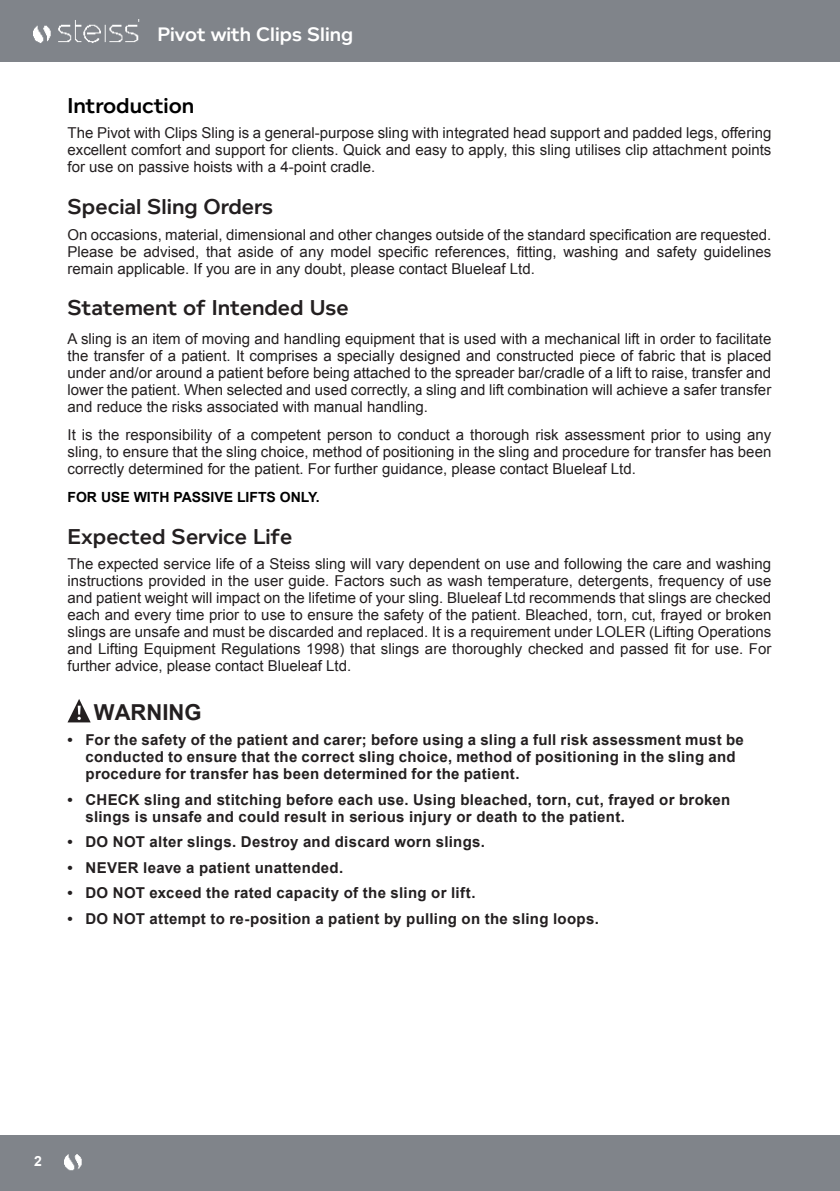
<style>
.page{position:relative;width:840px;height:1191px;background:#fff}
.page>*{position:absolute;margin:0;border:0;box-sizing:border-box;transform-origin:0 0}
.Body{font:600 22px "Foundry Context";color:#231f20}
.t1{font:600 22px "Foundry Context";color:#000}
.Warning{font:700 22px "Arial";color:#231f20}
.t2{font:600 20px "Foundry Context";color:#fff}
.t3{font:15px/17px "Arial";color:#231f20;text-align:justify}
.Tabbed_Body{font:700 15px/17px "Arial";letter-spacing:.02em;color:#231f20}
.t4{font:700 14px "Arial";color:#000}
.t5{font:700 14px "Arial";color:#fff}
</style>
<div class="page">
<div style="left:0;top:1135px;width:839px;height:56px;background:#80848a"></div>
<img style="left:65px;top:1154px;width:17px;height:17px">
<div style="left:0;top:0;width:839px;height:61px;background:#80848a"></div>
<img style="left:33px;top:19px;width:107px;height:24px">
<svg style="left:67px;top:699px;width:24px;height:23px"></svg>
<h2 class="t2" style="left:157px;top:23px;width:197px">Pivot with Clips Sling</h2>
<p class="t1" style="left:67px;top:92px;width:128px">Introduction</p>
<p class="t3" style="left:67px;top:124px;width:705px">The Pivot with Clips Sling is a general-purpose sling with integrated head support and padded legs, offering excellent comfort and support for clients. Quick and easy to apply, this sling utilises clip attachment points for use on passive hoists with a 4-point cradle.</p>
<p class="Body" style="left:67px;top:194px;width:207px">Special Sling Orders</p>
<p class="t3" style="left:67px;top:226px;width:705px">On occasions, material, dimensional and other changes outside of the standard specification are requested.<br>Please be advised, that aside of any model specific references, fitting, washing and safety guidelines remain applicable. If you are in any doubt, please contact Blueleaf Ltd.</p>
<p class="Body" style="left:67px;top:295px;width:282px">Statement of Intended Use</p>
<p class="t3" style="left:67px;top:330px;width:705px">A sling is an item of moving and handling equipment that is used with a mechanical lift in order to facilitate the transfer of a patient. It comprises a specially designed and constructed piece of fabric that is placed under and/or around a patient before being attached to the spreader bar/cradle of a lift to raise, transfer and lower the patient. When selected and used correctly, a sling and lift combination will achieve a safer transfer and reduce the risks associated with manual handling.</p>
<p class="t3" style="left:67px;top:426px;width:705px">It is the responsibility of a competent person to conduct a thorough risk assessment prior to using any sling, to ensure that the sling choice, method of positioning in the sling and procedure for transfer has been correctly determined for the patient. For further guidance, please contact Blueleaf Ltd.</p>
<p class="t4" style="left:67px;top:487px;width:254px">FOR USE WITH PASSIVE LIFTS ONLY.</p>
<p class="Body" style="left:67px;top:523px;width:226px">Expected Service Life</p>
<p class="t3" style="left:67px;top:555px;width:705px">The expected service life of a Steiss sling will vary dependent on use and following the care and washing instructions provided in the user guide. Factors such as wash temperature, detergents, frequency of use and patient weight will impact on the lifetime of your sling. Blueleaf Ltd recommends that slings are checked each and every time prior to use to ensure the safety of the patient. Bleached, torn, cut, frayed or broken slings are unsafe and must be discarded and replaced. It is a requirement under LOLER (Lifting Operations and Lifting Equipment Regulations 1998) that slings are thoroughly checked and passed fit for use. For further advice, please contact Blueleaf Ltd.</p>
<p class="Warning" style="left:94px;top:697px;width:109px">WARNING</p>
<p class="Tabbed_Body" style="left:85px;top:732px;width:659px;text-indent:-18px">• For the safety of the patient and carer; before using a sling a full risk assessment must be conducted to ensure that the correct sling choice, method of positioning in the sling and procedure for transfer has been determined for the patient.</p>
<p class="Tabbed_Body" style="left:85px;top:791px;width:646px;text-indent:-18px">• CHECK sling and stitching before each use. Using bleached, torn, cut, frayed or broken slings is unsafe and could result in serious injury or death to the patient.</p>
<p class="Tabbed_Body" style="left:67px;top:834px;width:419px">• DO NOT alter slings. Destroy and discard worn slings.</p>
<p class="Tabbed_Body" style="left:67px;top:859px;width:277px">• NEVER leave a patient unattended.</p>
<p class="Tabbed_Body" style="left:67px;top:885px;width:409px">• DO NOT exceed the rated capacity of the sling or lift.</p>
<p class="Tabbed_Body" style="left:67px;top:910px;width:532px">• DO NOT attempt to re-position a patient by pulling on the sling loops.</p>
<p class="t5" style="left:34px;top:1151px;width:9px">2</p>
</div>
